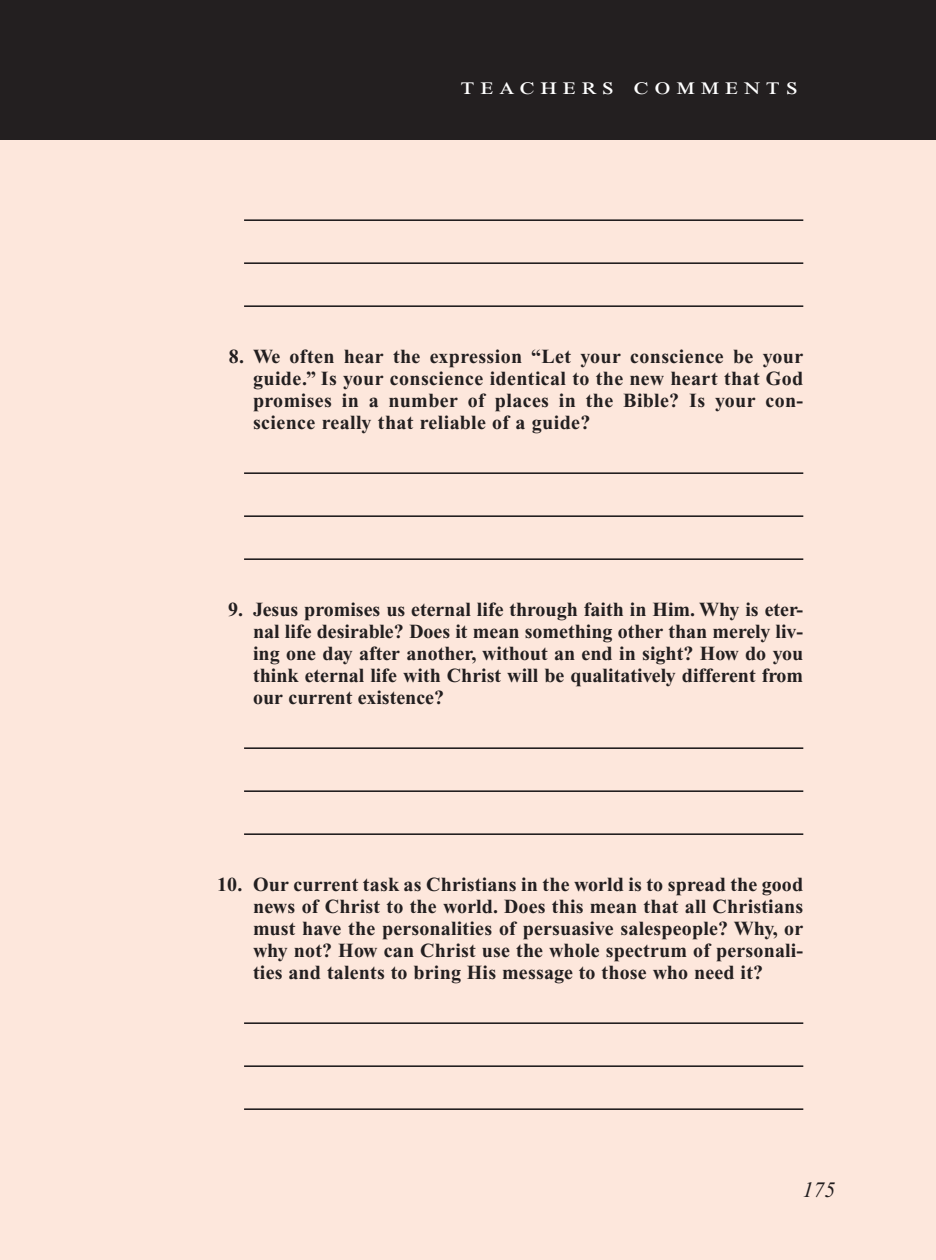
<style>
.page{position:relative;width:936px;height:1260px;background:#fff}
.page>*{position:absolute;margin:0;border:0;box-sizing:border-box;transform-origin:0 0}
.Teachers_Comments_He{font:24px "Times New Roman PS Std";letter-spacing:.2em;color:#fff;scale:1.2 1}
.PageNumbers{font:italic 22px "Times New Roman PS Std";color:#231f20}
.LifeApplication{font:700 20px/22px "Times New Roman PS Std";letter-spacing:.01em;color:#231f20;text-align:justify}
</style>
<div class="page">
<div style="left:0;top:134px;width:936px;height:1126px;background:#fde7dc"></div>
<hr style="left:244px;top:219px;width:559px;height:2px;background:#231f20">
<hr style="left:244px;top:262px;width:559px;height:2px;background:#231f20">
<hr style="left:244px;top:305px;width:559px;height:2px;background:#231f20">
<hr style="left:244px;top:472px;width:559px;height:2px;background:#231f20">
<hr style="left:244px;top:515px;width:559px;height:2px;background:#231f20">
<hr style="left:244px;top:558px;width:559px;height:2px;background:#231f20">
<hr style="left:244px;top:747px;width:559px;height:2px;background:#231f20">
<hr style="left:244px;top:790px;width:559px;height:2px;background:#231f20">
<hr style="left:244px;top:833px;width:559px;height:2px;background:#231f20">
<hr style="left:244px;top:1022px;width:559px;height:2px;background:#231f20">
<hr style="left:244px;top:1065px;width:559px;height:2px;background:#231f20">
<hr style="left:244px;top:1108px;width:559px;height:2px;background:#231f20">
<div style="left:0;top:0;width:936px;height:140px;background:#231f20"></div>
<p class="Teachers_Comments_He" style="left:461px;top:73px;width:283px">teachers comments</p>
<p class="LifeApplication" style="left:253px;top:346px;width:552px;text-indent:-24px">8. We often hear the expression “Let your conscience be your guide.” Is your conscience identical to the new heart that God promises in a number of places in the Bible? Is your con&shy;science really that reliable of a guide?</p>
<p class="LifeApplication" style="left:253px;top:599px;width:552px;text-indent:-25px">9. Jesus promises us eternal life through faith in Him. Why is eter&shy;nal life desirable? Does it mean something other than merely liv&shy;ing one day after another, without an end in sight? How do you think eternal life with Christ will be qualitatively different from our current existence?</p>
<p class="LifeApplication" style="left:253px;top:874px;width:552px;text-indent:-36px">10. Our current task as Christians in the world is to spread the good news of Christ to the world. Does this mean that all Christians must have the personalities of persuasive salespeople? Why, or why not? How can Christ use the whole spectrum of personali&shy;ties and talents to bring His message to those who need it?</p>
<p class="PageNumbers" style="left:802px;top:1178px;width:34px">175</p>
</div>
